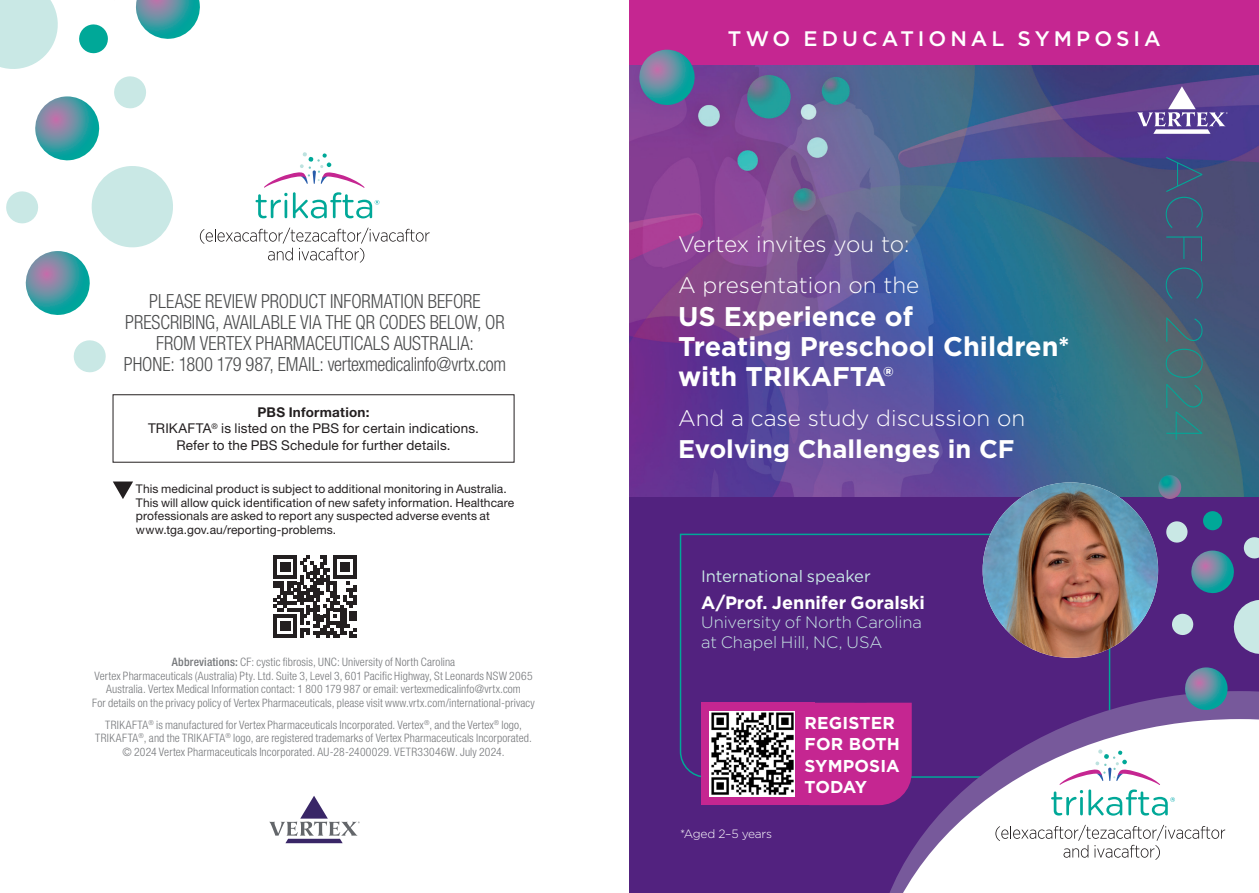
<style>
.page{position:relative;width:1259px;height:893px;background:#fff}
.page>*{position:absolute;margin:0;border:0;box-sizing:border-box;transform-origin:0 0}
.Fine_Print{font:100 51px "Gotham";letter-spacing:.01em;color:#00a898}
.t1{font:700 27px/30px "Gotham";color:#fff}
.t2{font:700 25.5px "Gotham";color:#fff}
.t3{font:300 22.5px "Gotham";color:#fff}
.Fine_Print-2{font:500 21px "Gotham";letter-spacing:.19em;color:#fff}
.t4{font:300 condensed 19.5px/21px "Helvetica Neue LT Std";color:#4b4c4d;text-align:center;scale:.95 1}
.Fine_Print-3{font:700 18px "Gotham";color:#fff}
.t5{font:700 17.25px/21.5px "Gotham";letter-spacing:.01em;color:#fff}
.Fine_Print-4{font:300 16.5px/19.5px "Gotham";letter-spacing:-.005em;color:#c9e8e5}
.Fine_Print-5{font:16.5px "Gotham";color:#c9e8e5}
.t6{font:13.5px/16.5px "Helvetica Neue LT Std";letter-spacing:.01em;color:#231f20;text-align:center}
.t7{font:12px/13.5px "Helvetica Neue LT Std";letter-spacing:.01em;color:#231f20}
.t8{font:300 12px "Gotham";letter-spacing:-.02em;color:#fff}
.t9{font:300 condensed 11.7px/13.5px "Helvetica Neue LT Std";letter-spacing:.01em;color:#76787b;text-align:center}
.s1{font-weight:700}
.s2{font-weight:500}
</style>
<div class="page">
<div style="left:629px;top:475px;width:630px;height:418px;background:#52227f"></div>
<svg style="left:679px;top:533px;width:432px;height:245px"></svg>
<svg style="left:871px;top:691px;width:388px;height:28px"></svg>
<svg style="left:871px;top:719px;width:388px;height:174px;fill:#fff"></svg>
<img style="left:629px;top:64px;width:630px;height:432px">
<svg style="left:995px;top:825px;width:230px;height:35px;background:#eaeaea"></svg>
<svg style="left:1051px;top:749px;width:124px;height:67px;background:#deeaee"></svg>
<svg style="left:1158px;top:475px;width:23px;height:24px"></svg>
<svg style="left:1166px;top:511px;width:93px;height:143px"></svg>
<svg style="left:1184px;top:667px;width:44px;height:44px;background:#557d9d"></svg>
<img style="left:982px;top:482px;width:176px;height:176px;border-radius:88px">
<div style="left:629px;top:0;width:630px;height:64px;background:#c52691"></div>
<svg style="left:638px;top:50px;width:58px;height:56px;background:#627b9f"></svg>
<svg style="left:1137px;top:86px;width:90px;height:48px"></svg>
<div style="left:113px;top:394px;width:401px;height:68px;border:1px solid #231f20"></div>
<svg style="left:113px;top:481px;width:20px;height:18px"></svg>
<svg style="left:274px;top:555px;width:82px;height:83px"></svg>
<svg style="left:269px;top:796px;width:91px;height:47px"></svg>
<svg style="left:73px;top:340px;width:33px;height:33px"></svg>
<svg style="left:0;top:0;width:429px;height:315px"></svg>
<div style="left:815px;top:703px;width:96px;height:102px;background:#c52691"></div>
<div style="left:701px;top:703px;width:114px;height:102px;background:#c52691"></div>
<img style="left:710px;top:711px;width:85px;height:85px">
<p class="t4" style="left:124px;top:291px;width:404px">PLEASE REVIEW PRODUCT INFORMATION BEFORE PRESCRIBING, AVAILABLE VIA THE QR CODES BELOW, OR FROM VERTEX PHARMACEUTICALS AUSTRALIA:<br>PHONE: 1800 179 987, EMAIL: vertexmedicalinfo@vrtx.com</p>
<p class="t6" style="left:148px;top:404px;width:332px"><span class="s1">PBS Information:<br></span>TRIKAFTA<sup>®</sup> is listed on the PBS for certain indications.<br>Refer to the PBS Schedule for further details.</p>
<p class="t7" style="left:136px;top:482px;width:380px">This medicinal product is subject to additional monitoring in Australia.<br>This will allow quick identification of new safety information. Healthcare professionals are asked to report any suspected adverse events at www.tga.gov.au/reporting-problems.</p>
<p class="Fine_Print-2" style="left:728px;top:25px;width:434px">TWO EDUCATIONAL SYMPOSIA</p>
<p class="t3" style="left:678px;top:230px;width:233px">Vertex invites you to:</p>
<p class="t3" style="left:678px;top:271px;width:243px">A presentation on the</p>
<p class="t1" style="left:678px;top:301px;width:393px">US Experience of<br>Treating Preschool Children* with TRIKAFTA®</p>
<p class="t3" style="left:678px;top:404px;width:349px">And a case study discussion on</p>
<p class="t2" style="left:678px;top:432px;width:338px">Evolving Challenges in CF</p>
<p class="Fine_Print-5" style="left:701px;top:565px;width:171px">International speaker</p>
<p class="Fine_Print-3" style="left:701px;top:590px;width:225px">A/Prof. Jennifer Goralski</p>
<p class="Fine_Print-4" style="left:701px;top:612px;width:222px">University of North Carolina at Chapel Hill, NC, USA</p>
<p class="Fine_Print" style="left:1215px;top:155px;width:288px;rotate:90deg">ACFC 2024</p>
<p class="t9" style="left:92px;top:655px;width:444px"><span class="s2">Abbreviations:</span> CF: cystic fibrosis, UNC: University of North Carolina<br>Vertex Pharmaceuticals (Australia) Pty. Ltd. Suite 3, Level 3, 601 Pacific Highway, St Leonards NSW 2065<br>Australia. Vertex Medical Information contact: 1 800 179 987 or email: vertexmedicalinfo@vrtx.com<br>For details on the privacy policy of Vertex Pharmaceuticals, please visit www.vrtx.com/international-privacy</p>
<p class="t9" style="left:95px;top:718px;width:438px">TRIKAFTA<sup>®</sup> is manufactured for Vertex Pharmaceuticals Incorporated. Vertex<sup>®</sup>, and the Vertex<sup>®</sup> logo,<br>TRIKAFTA<sup>®</sup>, and the TRIKAFTA<sup>®</sup> logo, are registered trademarks of Vertex Pharmaceuticals Incorporated. © 2024 Vertex Pharmaceuticals Incorporated. AU-28-2400029. VETR33046W. July 2024.</p>
<p class="t5" style="left:804px;top:712px;width:97px">REGISTER<br>FOR BOTH<br>SYMPOSIA<br>TODAY</p>
<p class="t8" style="left:680px;top:826px;width:93px">*Aged 2–5 years</p>
</div>
